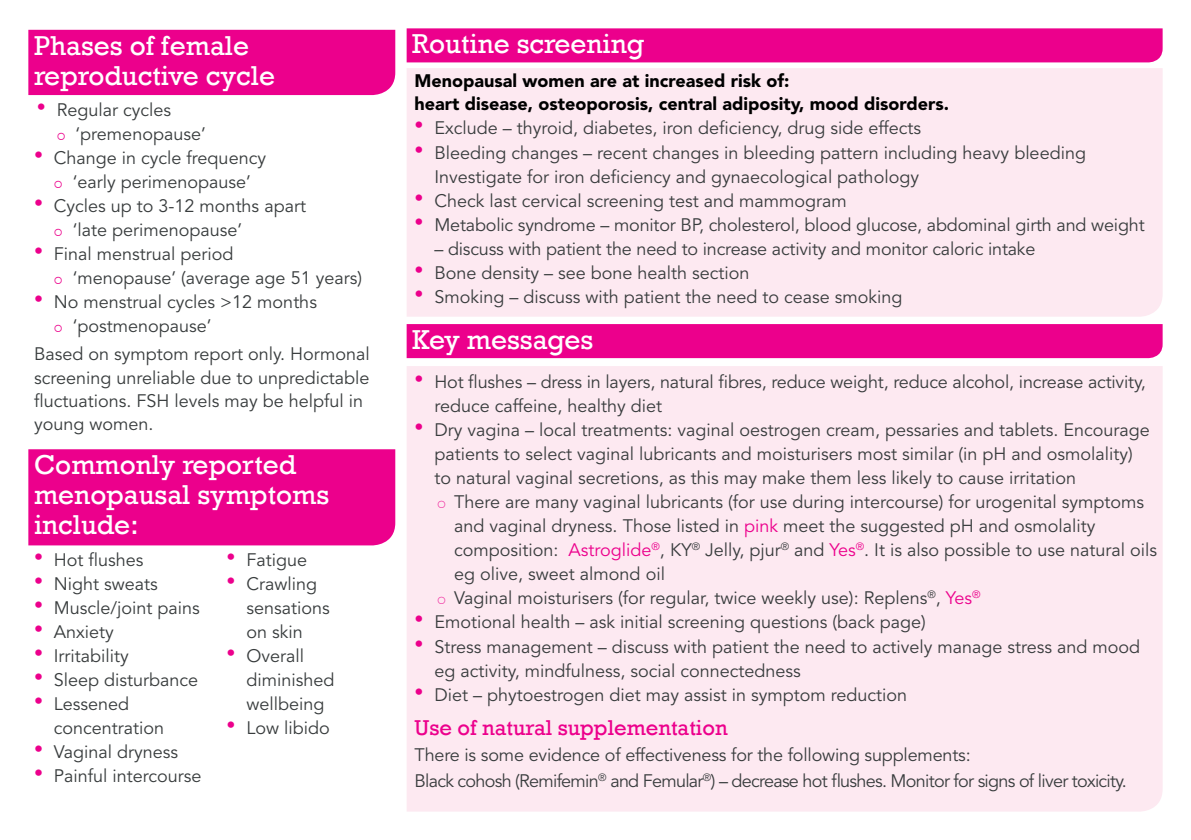
<style>
.page{position:relative;width:1191px;height:840px;background:#fff}
.page>*{position:absolute;margin:0;border:0;box-sizing:border-box;transform-origin:0 0}
.t1{font:28px/30px "Rockwell";color:#fff}
.t2{font:22px "Rockwell";color:#ec008c}
.t3{font:18px/24px "Avenir LT Std";color:#383c3d}
.t4{font:18px/25.8px "Avenir LT Std";letter-spacing:-.04em;color:#383c3d}
.t5{font:900 18px/23px "Avenir LT Std";color:#000}
.s1{color:#ec008c}
</style>
<div class="page">
<div style="left:407px;top:366px;width:755px;height:445px;background:#fde9f1"></div>
<div style="left:407px;top:68px;width:755px;height:248px;background:#fde9f1"></div>
<div style="left:406px;top:28px;width:756px;height:34px;background:#ec008c"></div>
<div style="left:28px;top:30px;width:367px;height:65px;background:#ec008c"></div>
<div style="left:28px;top:449px;width:367px;height:96px;background:#ec008c"></div>
<div style="left:406px;top:324px;width:756px;height:34px;background:#ec008c"></div>
<svg style="left:438px;top:500px;width:7px;height:8px"></svg>
<svg style="left:438px;top:596px;width:7px;height:8px"></svg>
<h1 class="t1" style="left:34px;top:31px;width:243px">Phases of female reproductive cycle</h1>
<p class="t3" style="left:37px;top:98px;width:136px"><sup>•</sup> Regular cycles</p>
<p class="t3" style="left:57px;top:122px;width:150px"><span class="s1">○</span> ‘premenopause’</p>
<p class="t3" style="left:34px;top:146px;width:233px"><sup>•</sup> Change in cycle frequency</p>
<p class="t3" style="left:54px;top:170px;width:198px"><span class="s1">○</span> ‘early perimenopause’</p>
<p class="t3" style="left:34px;top:194px;width:273px"><sup>•</sup> Cycles up to 3-12 months apart</p>
<p class="t3" style="left:54px;top:218px;width:190px"><span class="s1">○</span> ‘late perimenopause’</p>
<p class="t3" style="left:34px;top:242px;width:201px"><sup>•</sup> Final menstrual period</p>
<p class="t3" style="left:54px;top:266px;width:310px"><span class="s1">○</span> ‘menopause’ (average age 51 years)</p>
<p class="t3" style="left:34px;top:290px;width:284px"><sup>•</sup> No menstrual cycles &gt;12 months</p>
<p class="t3" style="left:34px;top:311px;width:337px;line-height:28.6px;text-indent:20px"><span class="s1">○</span> ‘postmenopause’<br>Based on symptom report only. Hormonal</p>
<p class="t3" style="left:34px;top:366px;width:337px;line-height:23px">screening unreliable due to unpredictable fluctuations. FSH levels may be helpful in young women.</p>
<h1 class="t1" style="left:34px;top:450px;width:297px">Commonly reported menopausal symptoms include:</h1>
<p class="t3" style="left:34px;top:548px;width:111px"><sup>•</sup> Hot flushes</p>
<p class="t3" style="left:34px;top:572px;width:125px"><sup>•</sup> Night sweats</p>
<p class="t3" style="left:34px;top:596px;width:167px"><sup>•</sup> Muscle/joint pains</p>
<p class="t3" style="left:34px;top:620px;width:81px"><sup>•</sup> Anxiety</p>
<p class="t3" style="left:34px;top:644px;width:96px"><sup>•</sup> Irritability</p>
<p class="t3" style="left:34px;top:668px;width:166px"><sup>•</sup> Sleep disturbance</p>
<p class="t3" style="left:54px;top:692px;width:112px;text-indent:-20px"><sup>•</sup> Lessened concentration</p>
<p class="t3" style="left:34px;top:740px;width:146px"><sup>•</sup> Vaginal dryness</p>
<p class="t3" style="left:34px;top:764px;width:169px"><sup>•</sup> Painful intercourse</p>
<p class="t3" style="left:227px;top:548px;width:82px"><sup>•</sup> Fatigue</p>
<p class="t3" style="left:246px;top:572px;width:85px;text-indent:-20px"><sup>•</sup> Crawling sensations on skin</p>
<p class="t3" style="left:246px;top:644px;width:89px;text-indent:-20px"><sup>•</sup> Overall diminished wellbeing</p>
<p class="t3" style="left:227px;top:716px;width:105px"><sup>•</sup> Low libido</p>
<h1 class="t1" style="left:412px;top:29px;width:233px">Routine screening</h1>
<p class="t5" style="left:414px;top:69px;width:536px">Menopausal women are at increased risk of:<br>heart disease, osteoporosis, central adiposity, mood disorders.</p>
<p class="t3" style="left:414px;top:117px;width:508px"><sup>•</sup> Exclude – thyroid, diabetes, iron deficiency, drug side effects</p>
<p class="t3" style="left:434px;top:141px;width:653px;text-indent:-20px"><sup>•</sup> Bleeding changes – recent changes in bleeding pattern including heavy bleeding<br>Investigate for iron deficiency and gynaecological pathology</p>
<p class="t3" style="left:414px;top:189px;width:434px"><sup>•</sup> Check last cervical screening test and mammogram</p>
<p class="t3" style="left:414px;top:213px;width:731px"><sup>•</sup> Metabolic syndrome – monitor BP, cholesterol, blood glucose, abdominal girth and weight</p>
<p class="t3" style="left:434px;top:237px;width:602px">– discuss with patient the need to increase activity and monitor caloric intake</p>
<p class="t3" style="left:414px;top:261px;width:336px"><sup>•</sup> Bone density – see bone health section</p>
<p class="t3" style="left:414px;top:285px;width:489px"><sup>•</sup> Smoking – discuss with patient the need to cease smoking</p>
<h1 class="t1" style="left:412px;top:325px;width:183px">Key messages</h1>
<p class="t3" style="left:434px;top:370px;width:713px;text-indent:-20px"><sup>•</sup> Hot flushes – dress in layers, natural fibres, reduce weight, reduce alcohol, increase activity, reduce caffeine, healthy diet</p>
<p class="t3" style="left:434px;top:418px;width:717px;text-indent:-20px"><sup>•</sup> Dry vagina – local treatments: vaginal oestrogen cream, pessaries and tablets. Encourage patients to select vaginal lubricants and moisturisers most similar (in pH and osmolality) to natural vaginal secretions, as this may make them less likely to cause irritation</p>
<p class="t3" style="left:454px;top:490px;width:704px">There are many vaginal lubricants (for use during intercourse) for urogenital symptoms and vaginal dryness. Those listed in <span class="s1">pink</span> meet the suggested pH and osmolality composition: <span class="s1">Astroglide</span><sup>®</sup>, KY<sup>®</sup> Jelly, pjur<sup>®</sup> and <span class="s1">Yes</span><sup>®</sup>. It is also possible to use natural oils eg olive, sweet almond oil<br>Vaginal moisturisers (for regular, twice weekly use): Replens<sup>®</sup>, <span class="s1">Yes</span><sup>®</sup></p>
<p class="t3" style="left:414px;top:610px;width:513px"><sup>•</sup> Emotional health – ask initial screening questions (back page)</p>
<p class="t3" style="left:434px;top:634px;width:707px;text-indent:-20px"><sup>•</sup> Stress management – discuss with patient the need to actively manage stress and mood eg activity, mindfulness, social connectedness</p>
<p class="t3" style="left:414px;top:682px;width:494px"><sup>•</sup> Diet – phytoestrogen diet may assist in symptom reduction</p>
<p class="t2" style="left:414px;top:714px;width:314px">Use of natural supplementation</p>
<p class="t4" style="left:414px;top:742px;width:713px">There is some evidence of effectiveness for the following supplements:<br>Black cohosh (Remifemin<sup>®</sup> and Femular<sup>®</sup>) – decrease hot flushes. Monitor for signs of liver toxicity.</p>
</div>
